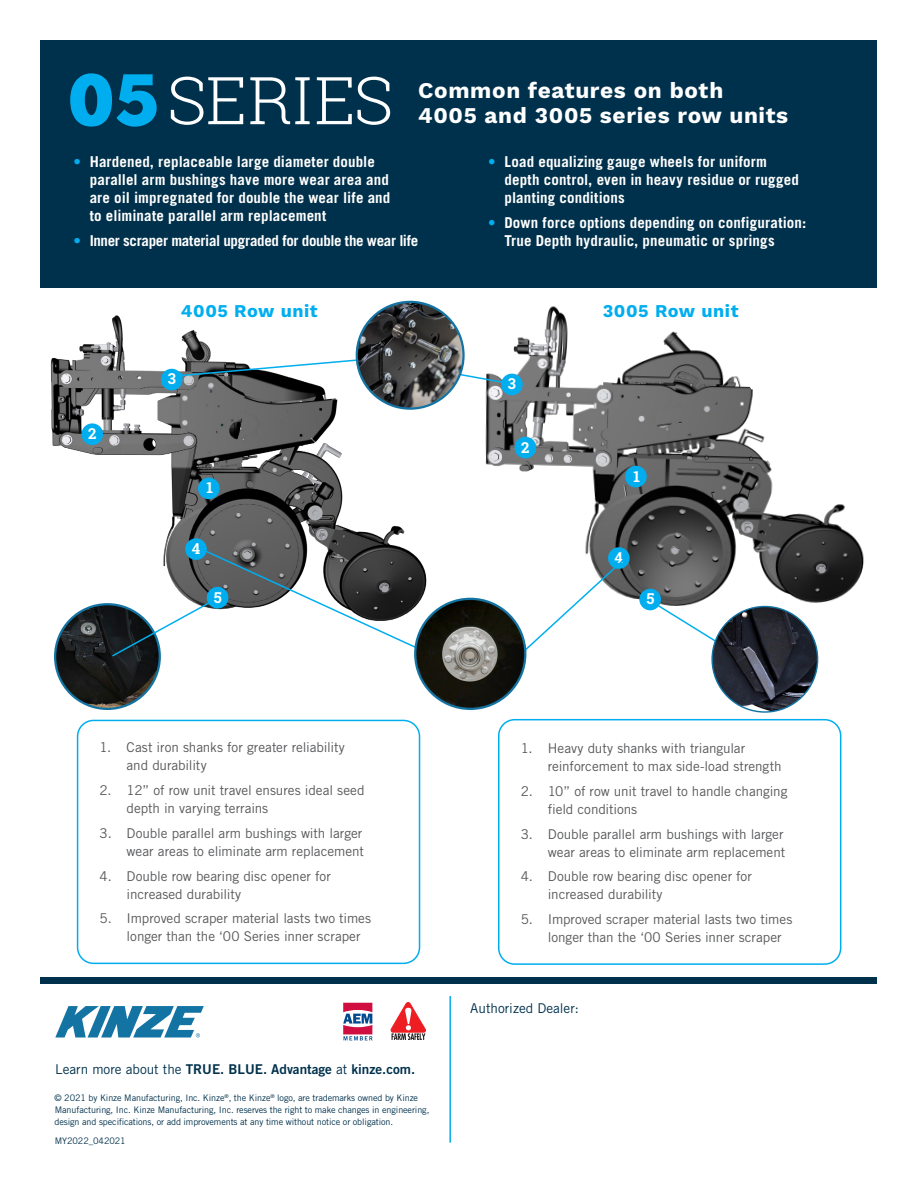
<style>
.page{position:relative;width:918px;height:1188px;background:#fff}
.page>*{position:absolute;margin:0;border:0;box-sizing:border-box;transform-origin:0 0}
.Eyebrow___Kinze_Feat{font:73.5px "Chunk Five Ex";color:#00aeef}
.Eyebrow___Kinze_Feat-2{font:300 66px "Roboto Slab";color:#fff}
.t1{font:700 22.5px "Work Sans";letter-spacing:.03em;color:#fff}
.Subhead_no_rule{font:700 18px "Work Sans";letter-spacing:.03em;color:#00aeef}
.t2{font:700 15px/18px "Trade Gothic LT Std";letter-spacing:.01em;color:#fff}
.t3{font:700 15px "Trade Gothic LT Std";letter-spacing:-.02em;color:#fff}
.t4{font:700 15px "Roboto Slab";color:#fff}
.t5{font:13.5px/18px "Trade Gothic LT Std";letter-spacing:-.005em;color:#57585a}
.Kinze_address{font:13.5px "Trade Gothic LT Std Bd 2";color:#00314c}
.t6{font:13.5px "Trade Gothic LT Std";color:#00314c}
.Kinze___statement{font:9px/12px "Trade Gothic LT Std";letter-spacing:-.01em;color:#00314c}
.s1{color:#00aeef}
.s2{font-family:"Trade Gothic LT Std"}
</style>
<div class="page">
<img style="left:50px;top:304px;width:379px;height:331px">
<div style="left:81px;top:423px;width:22px;height:22px;background:#00aeef;border-radius:50%"></div>
<div style="left:198px;top:478px;width:22px;height:21px;background:#00aeef;border-radius:50%"></div>
<div style="left:161px;top:369px;width:22px;height:21px;background:#00aeef;border-radius:50%"></div>
<img style="left:469px;top:306px;width:395px;height:331px">
<div style="left:515px;top:437px;width:21px;height:21px;background:#00aeef;border-radius:50%"></div>
<div style="left:625px;top:466px;width:22px;height:21px;background:#00aeef;border-radius:50%"></div>
<div style="left:501px;top:374px;width:22px;height:21px;background:#00aeef;border-radius:50%"></div>
<div style="left:40px;top:40px;width:838px;height:248px;background:#00314c"></div>
<svg style="left:55px;top:1006px;width:149px;height:32px"></svg>
<svg style="left:391px;top:1002px;width:35px;height:38px"></svg>
<svg style="left:343px;top:1003px;width:30px;height:37px"></svg>
<hr style="left:449px;top:996px;width:2px;height:147px;background:#00aeef">
<div style="left:40px;top:977px;width:838px;height:7px;background:#00314c"></div>
<div style="left:77px;top:720px;width:343px;height:244px;border:2px solid #00aeef;border-radius:16px"></div>
<div style="left:498px;top:719px;width:343px;height:246px;border:2px solid #00aeef;border-radius:16px"></div>
<div style="left:608px;top:547px;width:22px;height:22px;background:#00aeef;border-radius:50%"></div>
<img style="left:55px;top:604px;width:105px;height:105px;border-radius:52px">
<svg style="left:455px;top:367px;width:55px;height:19px"></svg>
<svg style="left:176px;top:357px;width:186px;height:22px"></svg>
<img style="left:357px;top:302px;width:107px;height:107px;border-radius:53px">
<div style="left:356px;top:301px;width:109px;height:109px;border:2px solid #1374a3;border-radius:50%"></div>
<svg style="left:519px;top:555px;width:109px;height:101px"></svg>
<div style="left:623px;top:554px;width:6px;height:7px;background:#00aeef;border-radius:50%"></div>
<img style="left:415px;top:599px;width:110px;height:110px;border-radius:55px">
<svg style="left:185px;top:538px;width:22px;height:22px"></svg>
<svg style="left:110px;top:544px;width:336px;height:118px"></svg>
<div style="left:207px;top:587px;width:21px;height:21px;background:#00aeef;border-radius:50%"></div>
<svg style="left:639px;top:593px;width:104px;height:54px"></svg>
<div style="left:639px;top:589px;width:22px;height:21px;background:#00aeef;border-radius:50%"></div>
<img style="left:712px;top:607px;width:106px;height:105px;border-radius:53px">
<p class="Eyebrow___Kinze_Feat" style="left:69px;top:45px;width:90px">05</p>
<p class="Eyebrow___Kinze_Feat-2" style="left:167px;top:55px;width:228px">SERIES</p>
<p class="t1" style="left:418px;top:77px;width:307px">Common features on both</p>
<p class="t1" style="left:418px;top:102px;width:372px">4005 and 3005 series row units</p>
<p class="t2" style="left:90px;top:153px;width:302px;text-indent:-16px"><span class="s1">•</span> Hardened, replaceable large diameter double parallel arm bushings have more wear area and are oil impregnated for double the wear life and to eliminate parallel arm replacement</p>
<p class="t3" style="left:74px;top:232px;width:346px"><span class="s1">•</span> Inner scraper material upgraded for double the wear life</p>
<p class="Subhead_no_rule" style="left:181px;top:301px;width:138px">4005 Row unit</p>
<p class="t4" style="left:88px;top:423px;width:10px">2</p>
<p class="t4" style="left:168px;top:369px;width:10px">3</p>
<p class="t4" style="left:206px;top:478px;width:8px">1</p>
<p class="t4" style="left:192px;top:538px;width:10px">4</p>
<p class="t2" style="left:504px;top:153px;width:296px;text-indent:-16px"><span class="s1">•</span> Load equalizing gauge wheels for uniform depth control, even in heavy residue or rugged planting conditions</p>
<p class="t2" style="left:504px;top:214px;width:303px;text-indent:-16px"><span class="s1">•</span> Down force options depending on configuration:<br>True Depth hydraulic, pneumatic or springs</p>
<p class="t4" style="left:508px;top:374px;width:10px">3</p>
<p class="t4" style="left:521px;top:437px;width:10px">2</p>
<p class="Subhead_no_rule" style="left:603px;top:301px;width:137px">3005 Row unit</p>
<p class="t4" style="left:634px;top:466px;width:8px">1</p>
<p class="t4" style="left:615px;top:547px;width:10px">4</p>
<p class="t4" style="left:214px;top:587px;width:9px">5</p>
<p class="t4" style="left:646px;top:589px;width:9px">5</p>
<p class="t5" style="left:127px;top:738px;width:220px;text-indent:-27px">1. Cast iron shanks for greater reliability and durability</p>
<p class="t5" style="left:127px;top:781px;width:239px;text-indent:-27px">2. 12” of row unit travel ensures ideal seed depth in varying terrains</p>
<p class="t5" style="left:100px;top:824px;width:266px;text-align:right">3. Double parallel arm bushings with larger wear areas to eliminate arm replacement</p>
<p class="t5" style="left:127px;top:867px;width:206px;text-indent:-27px">4. Double row bearing disc opener for increased durability</p>
<p class="t5" style="left:127px;top:909px;width:246px;text-indent:-27px">5. Improved scraper material lasts two times longer than the ‘00 Series inner scraper</p>
<p class="Kinze_address" style="left:55px;top:1061px;width:361px"><span class="s2">Learn more about the</span> TRUE. BLUE. Advantage <span class="s2">at</span> kinze.com.</p>
<p class="Kinze___statement" style="left:55px;top:1092px;width:376px">© 2021 by Kinze Manufacturing, Inc. Kinze<sup>®</sup>, the Kinze<sup>®</sup> logo, are trademarks owned by Kinze<br>Manufacturing, Inc. Kinze Manufacturing, Inc. reserves the right to make changes in engineering, design and specifications, or add improvements at any time without notice or obligation.</p>
<p class="Kinze___statement" style="left:55px;top:1135px;width:72px">MY2022_042021</p>
<p class="t5" style="left:548px;top:739px;width:235px;text-indent:-27px">1. Heavy duty shanks with triangular reinforcement to max side-load strength</p>
<p class="t5" style="left:548px;top:782px;width:241px;text-indent:-27px">2. 10” of row unit travel to handle changing field conditions</p>
<p class="t5" style="left:521px;top:825px;width:266px;text-align:right">3. Double parallel arm bushings with larger wear areas to eliminate arm replacement</p>
<p class="t5" style="left:548px;top:867px;width:206px;text-indent:-27px">4. Double row bearing disc opener for increased durability</p>
<p class="t5" style="left:548px;top:910px;width:246px;text-indent:-27px">5. Improved scraper material lasts two times longer than the ‘00 Series inner scraper</p>
<p class="t6" style="left:470px;top:1000px;width:110px">Authorized Dealer:</p>
</div>
